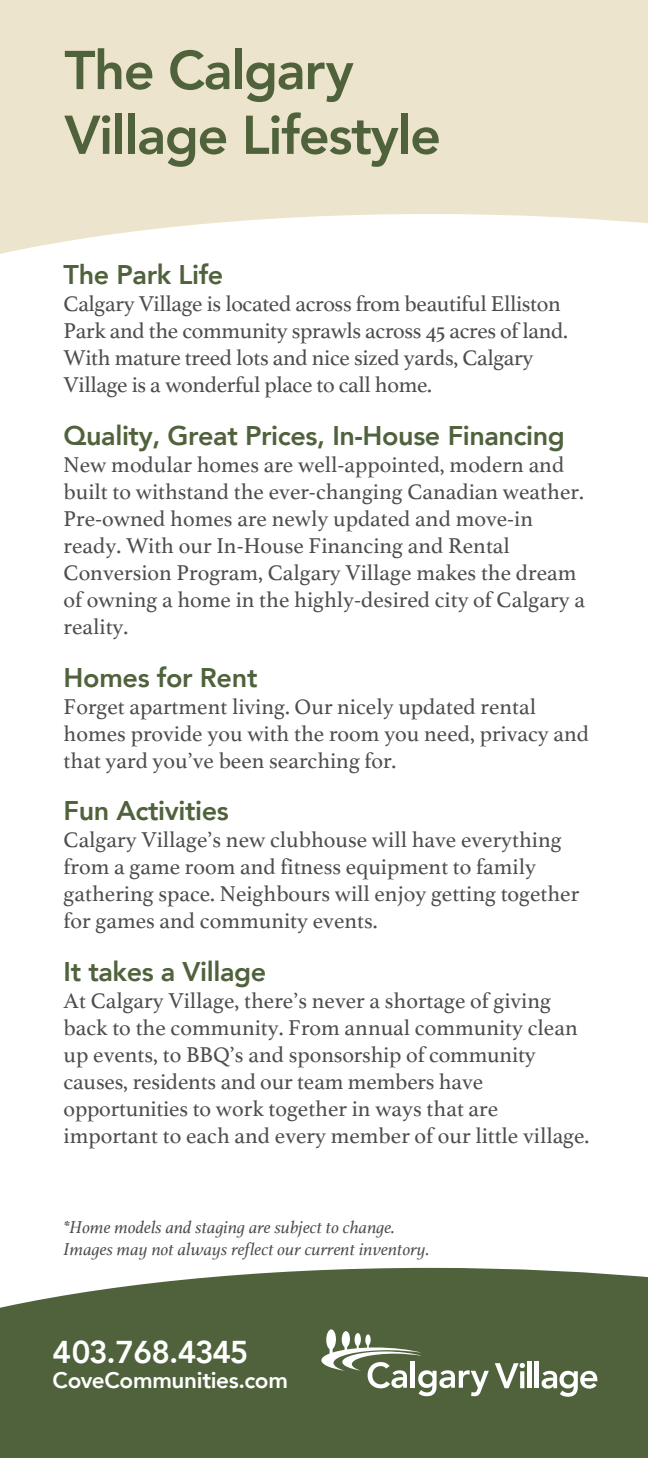
<style>
.page{position:relative;width:648px;height:1458px;background:#fff}
.page>*{position:absolute;margin:0;border:0;box-sizing:border-box;transform-origin:0 0}
.t1{font:800 54px/64.8px "Avenir";letter-spacing:-.025em;color:#50623c}
.t2{font:800 31.5px "Avenir";letter-spacing:-.04em;color:#fff}
.t3{font:800 27px "Avenir";letter-spacing:-.015em;color:#50623c}
.t4{font:22.5px/27px "Athelas";color:#4d4c4f}
.t5{font:800 22.5px "Avenir";letter-spacing:-.015em;color:#fff}
.t6{font:italic 18px/21.6px "Athelas";color:#4d4c4f}
</style>
<div class="page">
<svg style="left:0;top:0;width:648px;height:254px;background:#eee7d2"></svg>
<div style="left:0;top:1268px;width:648px;height:190px;background:#50623c"></div>
<svg style="left:321px;top:1329px;width:168px;height:67px"></svg>
<svg style="left:495px;top:1363px;width:30px;height:25px"></svg>
<hr style="left:528px;top:1362px;width:4px;height:26px;background:#fff">
<hr style="left:535px;top:1362px;width:4px;height:26px;background:#fff">
<svg style="left:542px;top:1371px;width:55px;height:26px"></svg>
<h1 class="t1" style="left:64px;top:38px;width:378px">The Calgary<br>Village Lifestyle</h1>
<p class="t3" style="left:64px;top:254px;width:161px">The Park Life</p>
<p class="t4" style="left:64px;top:290px;width:506px">Calgary Village is located across from beautiful Elliston Park and the community sprawls across 45 acres of land.<br>With mature treed lots and nice sized yards, Calgary Village is a wonderful place to call home.</p>
<p class="t3" style="left:64px;top:415px;width:503px">Quality, Great Prices, In-House Financing</p>
<p class="t4" style="left:64px;top:450px;width:523px">New modular homes are well-appointed, modern and built to withstand the ever-changing Canadian weather.<br>Pre-owned homes are newly updated and move-in ready. With our In-House Financing and Rental Conversion Program, Calgary Village makes the dream of owning a home in the highly-desired city of Calgary a reality.</p>
<p class="t3" style="left:64px;top:656px;width:195px">Homes for Rent</p>
<p class="t4" style="left:64px;top:692px;width:527px">Forget apartment living. Our nicely updated rental homes provide you with the room you need, privacy and that yard you’ve been searching for.</p>
<p class="t3" style="left:64px;top:790px;width:167px">Fun Activities</p>
<p class="t4" style="left:64px;top:826px;width:517px">Calgary Village’s new clubhouse will have everything from a game room and fitness equipment to family gathering space. Neighbours will enjoy getting together for games and community events.</p>
<p class="t3" style="left:64px;top:951px;width:204px">It takes a Village</p>
<p class="t4" style="left:64px;top:986px;width:527px">At Calgary Village, there’s never a shortage of giving back to the community. From annual community clean up events, to BBQ’s and sponsorship of community causes, residents and our team members have opportunities to work together in ways that are important to each and every member of our little village.</p>
<p class="t6" style="left:64px;top:1216px;width:367px">*Home models and staging are subject to change.<br>Images may not always reflect our current inventory.</p>
<h2 class="t2" style="left:53px;top:1328px;width:197px">403.768.4345</h2>
<p class="t5" style="left:53px;top:1362px;width:237px">CoveCommunities.com</p>
</div>
